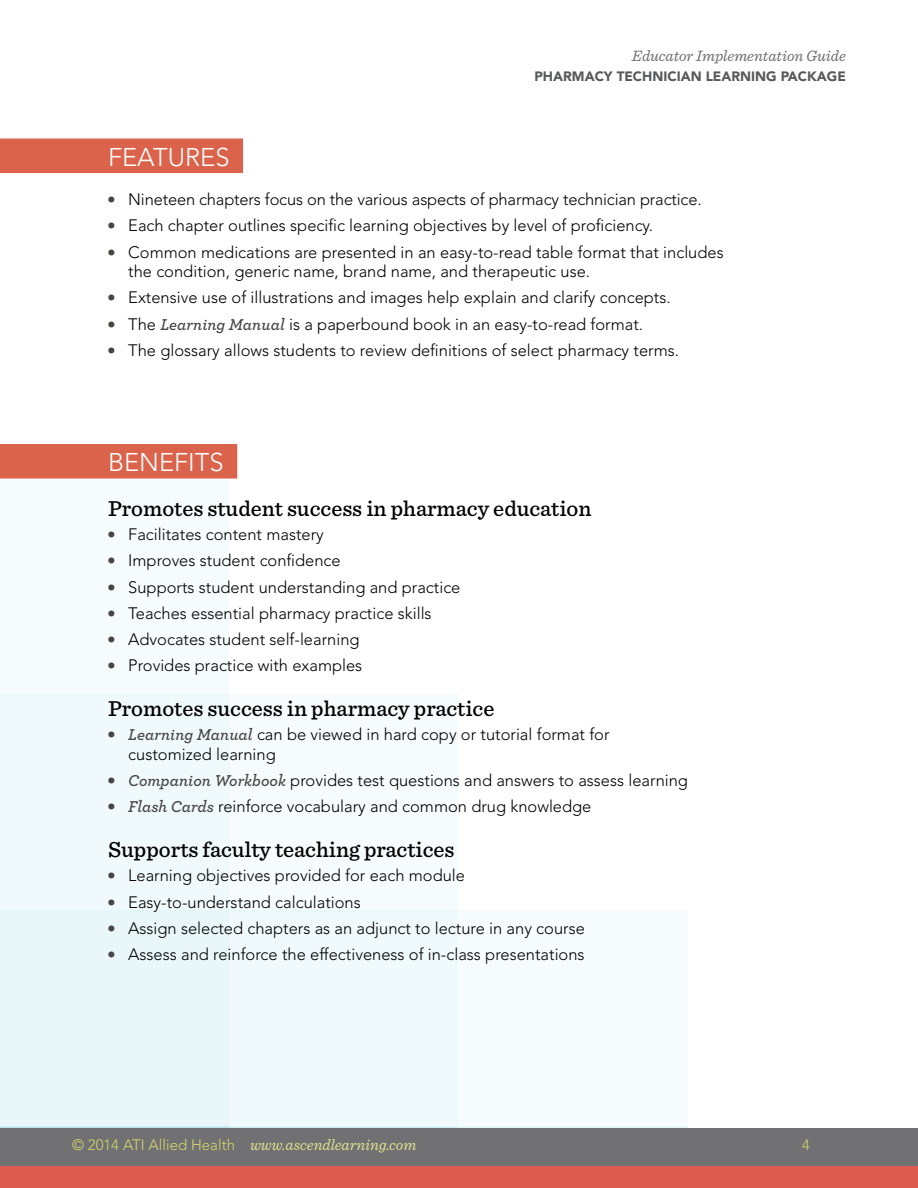
<style>
.page{position:relative;width:918px;height:1188px;background:#fff}
.page>*{position:absolute;margin:0;border:0;box-sizing:border-box;transform-origin:0 0}
.t1{font:300 25.5px "Avenir LT Std";color:#fff}
.t2{font:500 22.5px "Sentinel";color:#000}
.t3{font:300 16.5px/19.5px "Avenir LT Std";color:#000}
.t4{font:italic 15.75px "Sentinel";color:#dce18d}
.t5{font:italic 15.75px "Sentinel";color:#6d6e71}
.t6{font:300 15px "Avenir LT Std";color:#d3d86c}
.t7{font:900 13.5px "Avenir LT Std";color:#58595b}
.s1{font-family:"Archer";font-weight:600;font-style:italic;color:#474544}
.s2{font-family:"Avenir LT Std";font-weight:300;font-style:normal;font-size:15px;color:#d3d86c}
</style>
<div class="page">
<div style="left:0;top:1128px;width:917px;height:39px;background:#717073"></div>
<div style="left:0;top:1166px;width:917px;height:22px;background:#dd5a50"></div>
<div style="left:0;top:470px;width:917px;height:657px;background:linear-gradient(to right,#eff9fb,#fff)"></div>
<div style="left:0;top:139px;width:243px;height:34px;background:#db634b"></div>
<div style="left:0;top:444px;width:237px;height:35px;background:#db634b"></div>
<p class="t5" style="left:632px;top:44px;width:216px">Educator Implementation Guide</p>
<p class="t7" style="left:534px;top:68px;width:117px">PHARMACY TECHNI</p>
<p class="t7" style="left:667px;top:68px;width:82px">CIAN LEARNIN</p>
<p class="t7" style="left:766px;top:68px;width:80px">G PACKAGE</p>
<h1 class="t1" style="left:108px;top:142px;width:123px">FEATURES</h1>
<p class="t3" style="left:108px;top:190px;width:595px"><sup>●</sup> Nineteen chapters focus on the various aspects of pharmacy technician practice.</p>
<p class="t3" style="left:108px;top:216px;width:547px"><sup>●</sup> Each chapter outlines specific learning objectives by level of proficiency.</p>
<p class="t3" style="left:128px;top:242px;width:597px;text-indent:-20px"><sup>●</sup> Common medications are presented in an easy-to-read table format that includes the condition, generic name, brand name, and therapeutic use.</p>
<p class="t3" style="left:108px;top:288px;width:564px"><sup>●</sup> Extensive use of illustrations and images help explain and clarify concepts.</p>
<p class="t3" style="left:108px;top:314px;width:537px"><sup>●</sup> The <span class="s1">Learning Manual</span> is a paperbound book in an easy-to-read format.</p>
<p class="t3" style="left:108px;top:340px;width:573px"><sup>●</sup> The glossary allows students to review definitions of select pharmacy terms.</p>
<h1 class="t1" style="left:108px;top:447px;width:117px">BENEFITS</h1>
<h2 class="t2" style="left:108px;top:491px;width:485px">Promotes student success in pharmacy education</h2>
<p class="t3" style="left:108px;top:525px;width:217px"><sup>●</sup> Facilitates content mastery</p>
<p class="t3" style="left:108px;top:551px;width:234px"><sup>●</sup> Improves student confidence</p>
<p class="t3" style="left:108px;top:577px;width:354px"><sup>●</sup> Supports student understanding and practice</p>
<p class="t3" style="left:108px;top:603px;width:325px"><sup>●</sup> Teaches essential pharmacy practice skills</p>
<p class="t3" style="left:108px;top:630px;width:253px"><sup>●</sup> Advocates student self-learning</p>
<p class="t3" style="left:108px;top:656px;width:256px"><sup>●</sup> Provides practice with examples</p>
<h2 class="t2" style="left:108px;top:692px;width:388px">Promotes success in pharmacy practice</h2>
<p class="t3" style="left:128px;top:725px;width:483px;text-indent:-20px"><sup>●</sup> <span class="s1">Learning Manual</span> can be viewed in hard copy or tutorial format for customized learning</p>
<p class="t3" style="left:108px;top:771px;width:582px"><sup>●</sup> <span class="s1">Companion Workbook</span> provides test questions and answers to assess learning</p>
<p class="t3" style="left:108px;top:797px;width:485px"><sup>●</sup> <span class="s1">Flash Cards</span> reinforce vocabulary and common drug knowledge</p>
<h2 class="t2" style="left:108px;top:833px;width:348px">Supports faculty teaching practices</h2>
<p class="t3" style="left:108px;top:866px;width:359px"><sup>●</sup> Learning objectives provided for each module</p>
<p class="t3" style="left:108px;top:892px;width:254px"><sup>●</sup> Easy-to-understand calculations</p>
<p class="t3" style="left:108px;top:918px;width:478px"><sup>●</sup> Assign selected chapters as an adjunct to lecture in any course</p>
<p class="t3" style="left:108px;top:945px;width:478px"><sup>●</sup> Assess and reinforce the effectiveness of in-class presentations</p>
<p class="t4" style="left:72px;top:1133px;width:346px"><span class="s2">© 2014 ATI Allied Health</span> www.ascendlearning.com</p>
<p class="t6" style="left:802px;top:1136px;width:9px">4</p>
</div>
